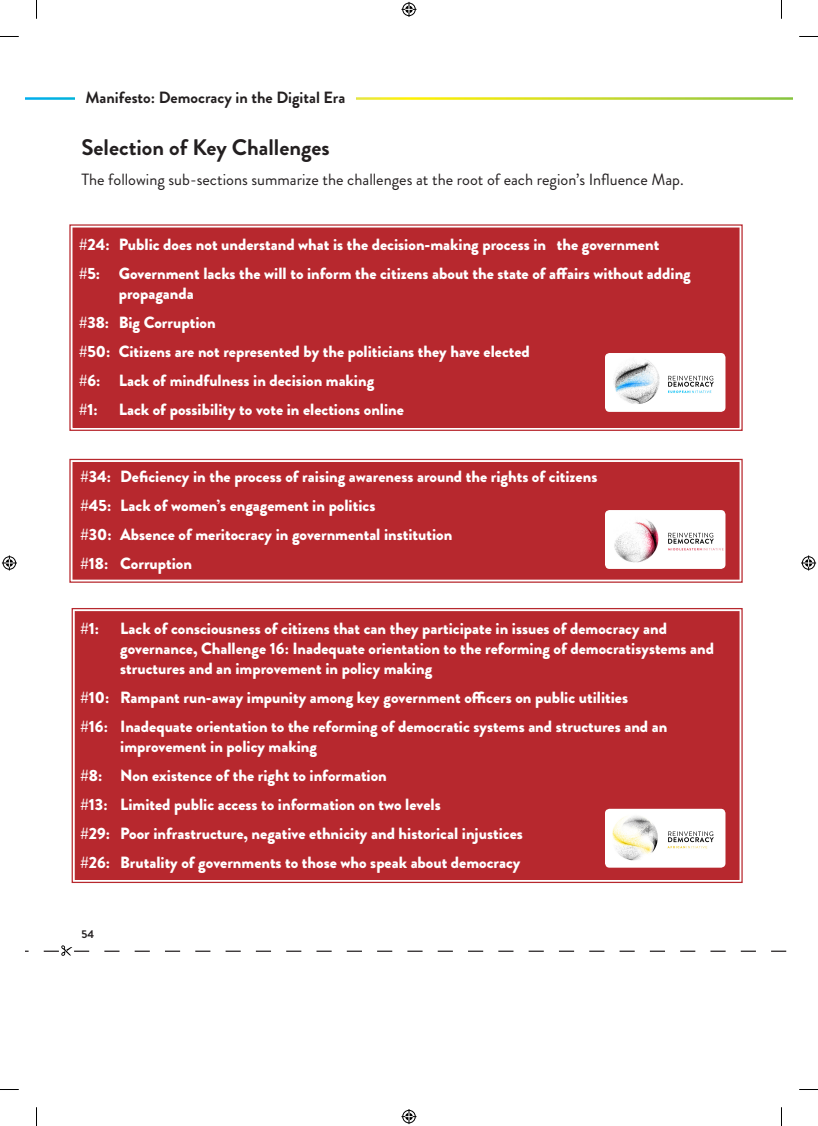
<style>
.page{position:relative;width:818px;height:1126px;background:#fff}
.page>*{position:absolute;margin:0;border:0;box-sizing:border-box;transform-origin:0 0}
.t1{font:700 22.5px "Brandon Grotesque";color:#231f20}
.t2{font:900 16.25px/28.9px "Brandon Grotesque";color:#fff}
.t3{font:16.25px "Brandon Grotesque";color:#231f20}
.t4{font:700 16.25px "Brandon Grotesque";color:#231f20}
.t5{font:700 11.25px "Brandon Grotesque";color:#231f20}
</style>
<div class="page">
<svg style="left:26px;top:945px;width:761px;height:10px"></svg>
<div style="left:69px;top:224px;width:673px;height:207px;background:#b7282e"></div>
<div style="left:72px;top:227px;width:667px;height:201px;border:1px solid #b7282e"></div>
<div style="left:76px;top:231px;width:660px;height:193px;border:1px solid #b7282e"></div>
<svg style="left:69px;top:458px;width:673px;height:125px;background:#ba3238"></svg>
<div style="left:72px;top:462px;width:667px;height:117px;border:1px solid #b7282e"></div>
<div style="left:76px;top:465px;width:660px;height:111px;border:1px solid #b7282e"></div>
<div style="left:71px;top:608px;width:671px;height:275px;background:#b7282e"></div>
<div style="left:75px;top:611px;width:664px;height:268px;border:1px solid #b7282e"></div>
<div style="left:78px;top:614px;width:658px;height:262px;border:1px solid #b7282e"></div>
<img style="left:604px;top:808px;width:121px;height:59px">
<img style="left:604px;top:353px;width:121px;height:59px">
<img style="left:604px;top:510px;width:121px;height:59px">
<svg style="left:0;top:36px;width:19px;height:1px"></svg>
<svg style="left:799px;top:36px;width:18px;height:1px"></svg>
<svg style="left:0;top:1089px;width:19px;height:1px"></svg>
<svg style="left:799px;top:1089px;width:18px;height:1px"></svg>
<svg style="left:36px;top:0;width:1px;height:19px"></svg>
<svg style="left:36px;top:1107px;width:1px;height:18px"></svg>
<svg style="left:401px;top:2px;width:15px;height:15px"></svg>
<svg style="left:401px;top:1109px;width:15px;height:14px"></svg>
<svg style="left:2px;top:555px;width:15px;height:15px"></svg>
<svg style="left:801px;top:555px;width:14px;height:15px"></svg>
<p class="t4" style="left:85px;top:86px;width:261px">Manifesto: Democracy in the Digital Era</p>
<h1 class="t1" style="left:81px;top:132px;width:249px">Selection of Key Challenges</h1>
<p class="t3" style="left:81px;top:168px;width:603px">The following sub-sections summarize the challenges at the root of each region’s Influence Map.</p>
<p class="t2" style="left:79px;top:230px;width:613px">#24: Public does not understand what is the decision-making process in the government<br>#5: Government lacks the will to inform the citizens about the state of affairs without adding</p>
<p class="t2" style="left:79px;top:279px;width:452px;text-indent:40px">propaganda<br>#38: Big Corruption<br>#50: Citizens are not represented by the politicians they have elected #6: Lack of mindfulness in decision making<br>#1:</p>
<p class="t2" style="left:119px;top:395px;width:286px">Lack of possibility to vote in elections online</p>
<p class="t2" style="left:80px;top:462px;width:518px">#34: Deficiency in the process of raising awareness around the rights of citizens #45: Lack of women’s engagement in politics<br>#30: Absence of meritocracy in governmental institution<br>#18: Corruption</p>
<p class="t2" style="left:80px;top:614px;width:20px">#1:</p>
<p class="t2" style="left:120px;top:619px;width:595px;line-height:20px">Lack of consciousness of citizens that can they participate in issues of democracy and governance, Challenge 16: Inadequate orientation to the reforming of democratisystems and structures and an improvement in policy making</p>
<p class="t2" style="left:80px;top:683px;width:588px">#10: Rampant run-away impunity among key government officers on public utilities<br>#16: Inadequate orientation to the reforming of democratic systems and structures and an</p>
<p class="t2" style="left:80px;top:732px;width:444px;text-indent:40px">improvement in policy making<br>#8: Non existence of the right to information<br>#13: Limited public access to information on two levels<br>#29: Poor infrastructure, negative ethnicity and historical injustices #26: Brutality of governments to those who speak about democracy</p>
<p class="t5" style="left:81px;top:925px;width:14px">54</p>
</div>
